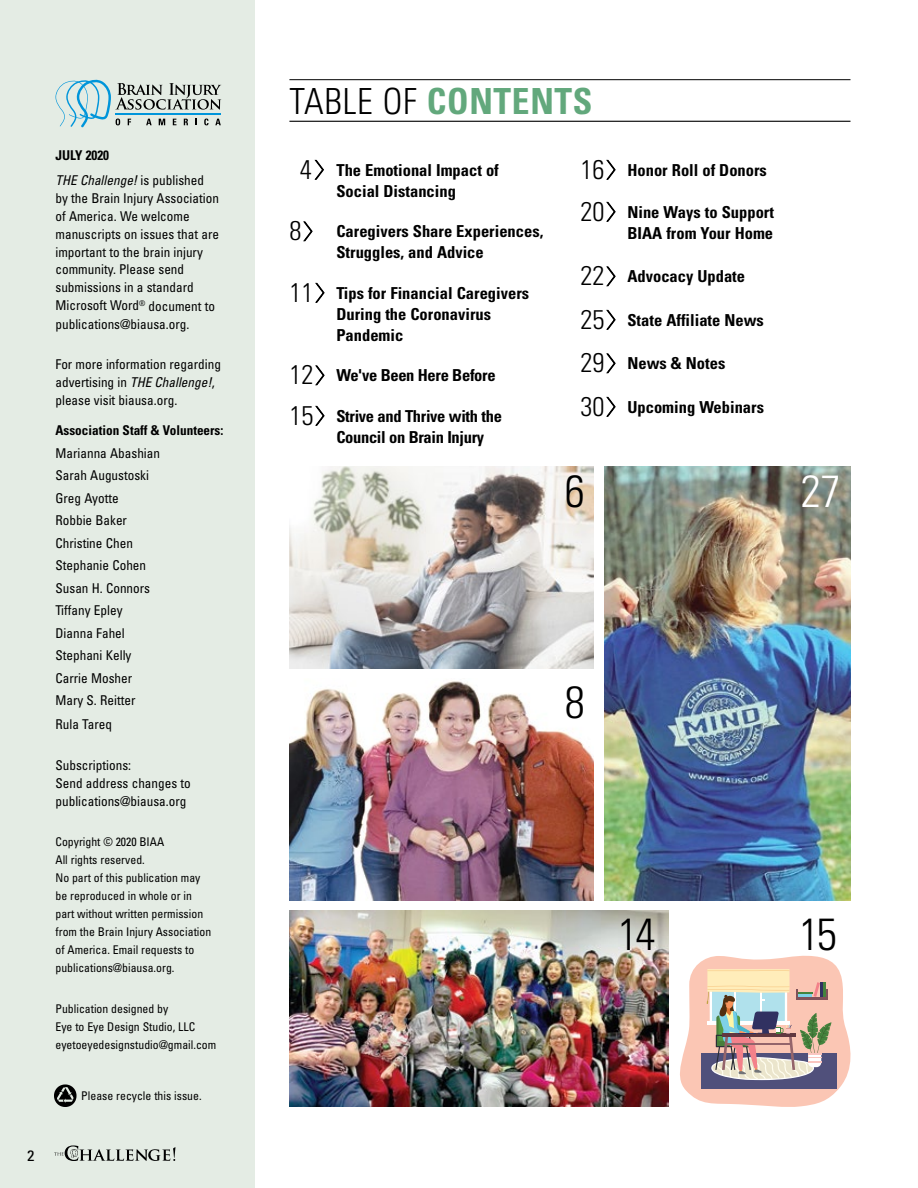
<style>
.page{position:relative;width:918px;height:1188px;background:#fff}
.page>*{position:absolute;margin:0;border:0;box-sizing:border-box;transform-origin:0 0}
.t1{font:300 condensed 45px "Univers LT Std";color:#000}
.t2{font:300 condensed 45px "Univers LT Std";color:#fff}
.t3{font:700 condensed 36px "Univers LT Std";letter-spacing:.02em;color:#62a87c}
.t4{font:300 condensed 27px "Univers LT Std";color:#000}
.t5{font:700 condensed 16.5px/21px "Univers LT Std";color:#000}
.t6{font:700 condensed 16.5px/21px "Univers LT Std";letter-spacing:-.02em;color:#000}
.t7{font:condensed 15px "Univers LT Std";color:#000;scale:1.1 1}
.t8{font:condensed 13.5px/18px "Univers LT Std";color:#000}
.t9{font:italic condensed 13.5px/24.8px "Univers LT Std";color:#000}
.t10{font:700 condensed 13.5px "Univers LT Std";color:#000}
.t11{font:condensed 12px/18px "Univers LT Std";color:#000}
.s1{font-weight:700;font-style:normal}
.s2{font-style:normal}
.s3{font-style:italic}
.s4{font-weight:300;color:#000}
.s5{font-family:"Termina";font-weight:100;font-stretch:normal;font-size:45px}
</style>
<div class="page">
<svg style="left:680px;top:955px;width:171px;height:152px"></svg>
<img style="left:605px;top:466px;width:245px;height:435px">
<div style="left:0;top:0;width:255px;height:1188px;background:#e4ece4"></div>
<svg style="left:54px;top:1145px;width:122px;height:16px"></svg>
<svg style="left:56px;top:80px;width:165px;height:47px"></svg>
<hr style="left:289px;top:79px;width:562px;height:1px;background:#000">
<hr style="left:289px;top:121px;width:562px;height:1px;background:#000">
<svg style="left:54px;top:1084px;width:23px;height:23px"></svg>
<img style="left:289px;top:466px;width:305px;height:203px">
<img style="left:290px;top:911px;width:378px;height:196px">
<img style="left:289px;top:681px;width:305px;height:220px">
<p class="t7" style="left:27px;top:1146px;width:8px">2</p>
<p class="t9" style="left:56px;top:143px;width:150px"><span class="s1">JULY 2020<br></span>THE Challenge! <span class="s2">is published</span></p>
<p class="t8" style="left:55px;top:189px;width:165px">by the Brain Injury Association of America. We welcome manuscripts on issues that are important to the brain injury community. Please send submissions in a standard<br>Microsoft Word<sup>®</sup> document to publications@biausa.org.</p>
<p class="t8" style="left:55px;top:355px;width:167px">For more information regarding advertising in <span class="s3">THE Challenge!</span>, please visit biausa.org.</p>
<p class="t10" style="left:55px;top:422px;width:169px">Association Staff &amp; Volunteers:</p>
<p class="t8" style="left:55px;top:441px;width:106px;line-height:22.5px">Marianna Abashian<br>Sarah Augustoski<br>Greg Ayotte<br>Robbie Baker<br>Christine Chen<br>Stephanie Cohen<br>Susan H. Connors<br>Tiffany Epley<br>Dianna Fahel<br>Stephani Kelly<br>Carrie Mosher<br>Mary S. Reitter</p>
<p class="t8" style="left:55px;top:715px;width:58px">Rula Tareq</p>
<p class="t8" style="left:55px;top:756px;width:137px">Subscriptions:<br>Send address changes to publications@biausa.org</p>
<p class="t11" style="left:56px;top:833px;width:157px">Copyright © 2020 BIAA<br>All rights reserved.<br>No part of this publication may be reproduced in whole or in part without written permission from the Brain Injury Association of America. Email requests to publications@biausa.org.</p>
<p class="t11" style="left:56px;top:999px;width:162px">Publication designed by<br>Eye to Eye Design Studio, LLC eyetoeyedesignstudio@gmail.com</p>
<p class="t11" style="left:81px;top:1086px;width:122px">Please recycle this issue.</p>
<h2 class="t3" style="left:289px;top:79px;width:305px"><span class="s4">TABLE OF</span> CONTENTS</h2>
<h3 class="t4" style="left:300px;top:153px;width:27px">4<span class="s5">›</span></h3>
<p class="t5" style="left:336px;top:159px;width:164px">The Emotional Impact of<br>Social Distancing</p>
<h3 class="t4" style="left:289px;top:214px;width:26px">8<span class="s5">›</span></h3>
<p class="t5" style="left:336px;top:221px;width:208px">Caregivers Share Experiences,<br>Struggles, and Advice</p>
<h3 class="t4" style="left:289px;top:276px;width:38px">11<span class="s5">›</span></h3>
<p class="t5" style="left:336px;top:282px;width:194px">Tips for Financial Caregivers<br>During the Coronavirus<br>Pandemic</p>
<h3 class="t4" style="left:289px;top:358px;width:38px">12<span class="s5">›</span></h3>
<p class="t6" style="left:336px;top:365px;width:161px">We've Been Here Before</p>
<h3 class="t4" style="left:289px;top:399px;width:38px">15<span class="s5">›</span></h3>
<p class="t6" style="left:336px;top:405px;width:167px">Strive and Thrive with the<br>Council on Brain Injury</p>
<h3 class="t4" style="left:580px;top:153px;width:38px">16<span class="s5">›</span></h3>
<p class="t5" style="left:627px;top:159px;width:141px">Honor Roll of Donors</p>
<h3 class="t4" style="left:580px;top:195px;width:38px">20<span class="s5">›</span></h3>
<p class="t5" style="left:627px;top:201px;width:148px">Nine Ways to Support<br>BIAA from Your Home</p>
<h3 class="t4" style="left:580px;top:259px;width:38px">22<span class="s5">›</span></h3>
<p class="t5" style="left:627px;top:266px;width:119px">Advocacy Update</p>
<h3 class="t4" style="left:580px;top:303px;width:38px">25<span class="s5">›</span></h3>
<p class="t5" style="left:627px;top:309px;width:138px">State Affiliate News</p>
<h3 class="t4" style="left:580px;top:346px;width:38px">29<span class="s5">›</span></h3>
<p class="t5" style="left:627px;top:353px;width:99px">News &amp; Notes</p>
<h3 class="t4" style="left:580px;top:390px;width:38px">30<span class="s5">›</span></h3>
<p class="t5" style="left:627px;top:396px;width:138px">Upcoming Webinars</p>
<h1 class="t1" style="left:565px;top:464px;width:21px">6</h1>
<h1 class="t2" style="left:801px;top:464px;width:41px">27</h1>
<h1 class="t1" style="left:565px;top:675px;width:21px">8</h1>
<h1 class="t1" style="left:618px;top:907px;width:39px">14</h1>
<h1 class="t1" style="left:799px;top:907px;width:39px">15</h1>
</div>
